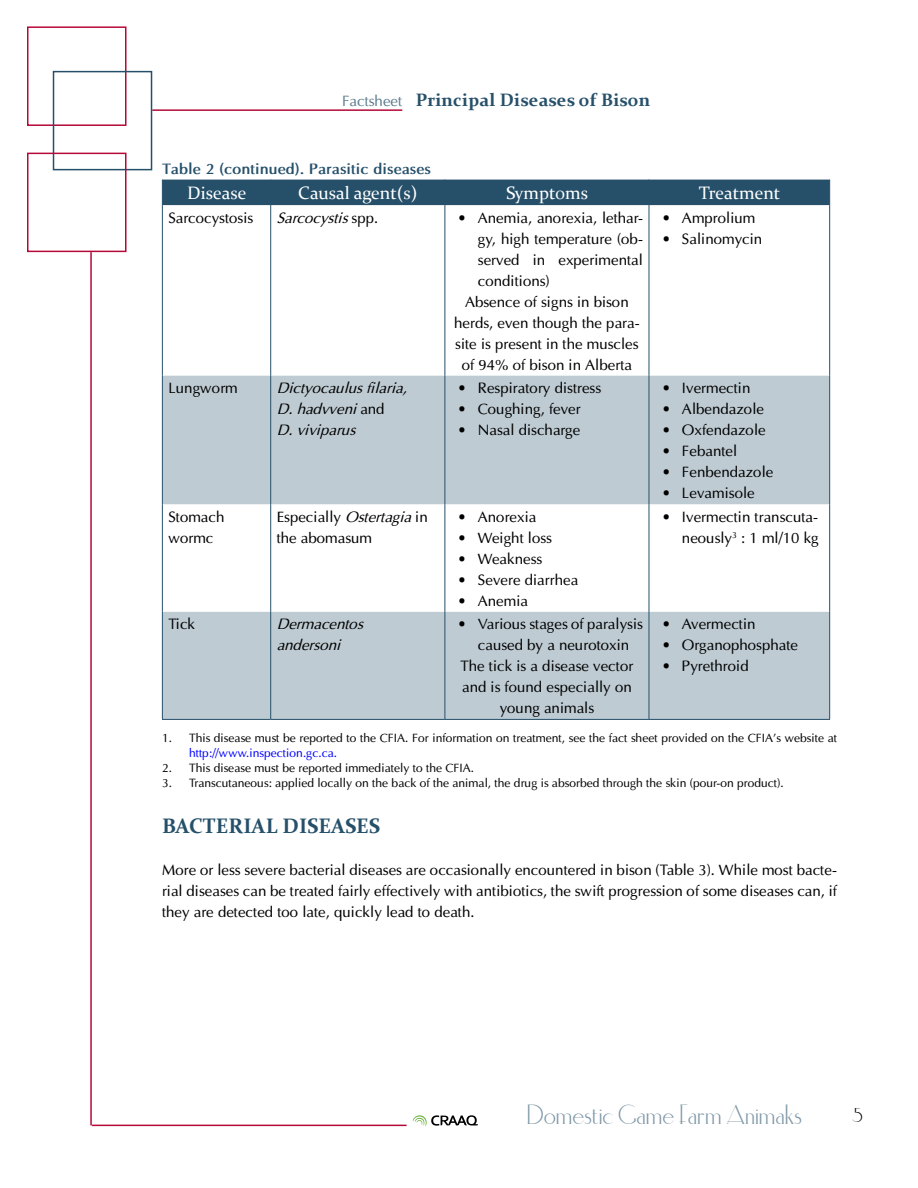
<style>
.page{position:relative;width:918px;height:1188px;background:#fff}
.page>*{position:absolute;margin:0;border:0;box-sizing:border-box;transform-origin:0 0}
.t1{font:27px "Elisia";color:#7d96a6}
.t2{font:700 21px "Constantia";color:#26506a}
.t3{font:19.5px "Elisia";color:#000}
.t4{font:18px "Constantia";color:#fff}
.t5{font:700 18px "Constantia";letter-spacing:.01em;color:#26506a}
.t6{font:15px/21px "Optima";color:#000}
.t7{font:italic 15px/21px "Optima";color:#000}
.t8{font:700 15px "Optima";color:#26506a}
.t9{font:12px "Optima";color:#000}
.t10{font:12px "Optima";color:#00f}
.s1{font-family:"Optima";font-weight:400;font-size:15px;color:#5c7c8f}
.s2{font-style:normal}
.s3{font-style:italic}
</style>
<div class="page">
<hr style="left:90px;top:252px;width:2px;height:873px;background:#b50938">
<hr style="left:92px;top:1125px;width:315px;height:1px;background:#b50938">
<svg style="left:413px;top:1115px;width:65px;height:11px"></svg>
<hr style="left:152px;top:109px;width:250px;height:2px;background:#b50938">
<div style="left:27px;top:26px;width:100px;height:100px;border:2px solid #b50938"></div>
<div style="left:53px;top:71px;width:99px;height:99px;border:2px solid #26506a"></div>
<div style="left:27px;top:153px;width:100px;height:99px;border:2px solid #b50938"></div>
<svg style="left:163px;top:376px;width:666px;height:343px;fill:#becbd2"></svg>
<hr style="left:162px;top:205px;width:1px;height:171px;background:#26506a">
<hr style="left:270px;top:205px;width:1px;height:171px;background:#26506a">
<hr style="left:445px;top:205px;width:1px;height:171px;background:#26506a">
<hr style="left:649px;top:205px;width:1px;height:171px;background:#26506a">
<hr style="left:829px;top:205px;width:1px;height:171px;background:#26506a">
<hr style="left:162px;top:376px;width:1px;height:128px;background:#26506a">
<hr style="left:270px;top:376px;width:1px;height:128px;background:#26506a">
<hr style="left:445px;top:376px;width:1px;height:128px;background:#26506a">
<hr style="left:649px;top:376px;width:1px;height:128px;background:#26506a">
<hr style="left:829px;top:376px;width:1px;height:128px;background:#26506a">
<hr style="left:162px;top:504px;width:1px;height:108px;background:#26506a">
<hr style="left:270px;top:504px;width:1px;height:108px;background:#26506a">
<hr style="left:445px;top:504px;width:1px;height:108px;background:#26506a">
<hr style="left:649px;top:504px;width:1px;height:108px;background:#26506a">
<hr style="left:829px;top:504px;width:1px;height:108px;background:#26506a">
<div style="left:162px;top:180px;width:668px;height:25px;background:#26506a"></div>
<hr style="left:162px;top:612px;width:1px;height:107px;background:#26506a">
<hr style="left:270px;top:612px;width:1px;height:107px;background:#26506a">
<hr style="left:445px;top:612px;width:1px;height:107px;background:#26506a">
<hr style="left:649px;top:612px;width:1px;height:107px;background:#26506a">
<hr style="left:829px;top:612px;width:1px;height:107px;background:#26506a">
<hr style="left:162px;top:719px;width:109px;height:1px;background:#26506a">
<hr style="left:271px;top:719px;width:174px;height:1px;background:#26506a">
<hr style="left:445px;top:719px;width:204px;height:1px;background:#26506a">
<hr style="left:649px;top:719px;width:181px;height:1px;background:#26506a">
<p class="t5" style="left:342px;top:88px;width:310px"><span class="s1">Factsheet</span> Principal Diseases of Bison</p>
<p class="t8" style="left:162px;top:159px;width:270px">Table 2 (continued). Parasitic diseases</p>
<p class="t4" style="left:187px;top:181px;width:61px">Disease</p>
<p class="t4" style="left:298px;top:181px;width:121px">Causal agent(s)</p>
<p class="t4" style="left:506px;top:181px;width:83px">Symptoms</p>
<p class="t4" style="left:699px;top:181px;width:83px">Treatment</p>
<p class="t6" style="left:168px;top:207px;width:86px">Sarcocystosis</p>
<p class="t7" style="left:277px;top:207px;width:103px">Sarcocystis <span class="s2">spp.</span></p>
<p class="t6" style="left:458px;top:207px;width:187px">∙ Anemia, anorexia, lethar-</p>
<p class="t6" style="left:478px;top:228px;width:167px">gy, high temperature (ob-</p>
<p class="t6" style="left:478px;top:249px;width:167px">served in experimental</p>
<p class="t6" style="left:478px;top:270px;width:73px">conditions)</p>
<p class="t6" style="left:465px;top:291px;width:165px">Absence of signs in bison</p>
<p class="t6" style="left:454px;top:312px;width:187px">herds, even though the para-</p>
<p class="t6" style="left:455px;top:333px;width:185px">site is present in the muscles</p>
<p class="t6" style="left:462px;top:354px;width:172px">of 94% of bison in Alberta</p>
<p class="t6" style="left:662px;top:207px;width:102px">∙ Amprolium ∙ Salinomycin</p>
<p class="t6" style="left:168px;top:378px;width:71px">Lungworm</p>
<p class="t7" style="left:277px;top:378px;width:132px">Dictyocaulus filaria,<br>D. hadvveni <span class="s2">and<br></span>D. viviparus</p>
<p class="t6" style="left:458px;top:378px;width:145px">∙ Respiratory distress ∙ Coughing, fever<br>∙ Nasal discharge</p>
<p class="t6" style="left:662px;top:378px;width:113px">∙ Ivermectin<br>∙ Albendazole<br>∙ Oxfendazole ∙ Febantel<br>∙ Fenbendazole ∙ Levamisole</p>
<p class="t6" style="left:168px;top:506px;width:58px">Stomach wormc</p>
<p class="t6" style="left:277px;top:506px;width:153px">Especially <span class="s3">Ostertagia</span> in the abomasum</p>
<p class="t6" style="left:458px;top:506px;width:122px">∙ Anorexia<br>∙ Weight loss<br>∙ Weakness<br>∙ Severe diarrhea ∙ Anemia</p>
<p class="t6" style="left:662px;top:506px;width:159px;text-align:right">∙ Ivermectin transcuta&shy;neously<sup>3</sup> : 1 ml/10 kg</p>
<p class="t6" style="left:168px;top:614px;width:28px">Tick</p>
<p class="t7" style="left:277px;top:614px;width:88px">Dermacentos andersoni</p>
<p class="t6" style="left:458px;top:614px;width:187px;text-align:center">∙ Various stages of paralysis caused by a neurotoxin<br>The tick is a disease vector and is found especially on young animals</p>
<p class="t6" style="left:662px;top:614px;width:138px">∙ Avermectin<br>∙ Organophosphate ∙ Pyrethroid</p>
<p class="t9" style="left:162px;top:730px;width:677px">1. This disease must be reported to the CFIA. For information on treatment, see the fact sheet provided on the CFIA’s website at</p>
<p class="t10" style="left:189px;top:745px;width:150px">http://www.inspection.gc.ca.</p>
<p class="t9" style="left:162px;top:760px;width:314px">2. This disease must be reported immediately to the CFIA.</p>
<p class="t9" style="left:162px;top:775px;width:623px">3. Transcutaneous: applied locally on the back of the animal, the drug is absorbed through the skin (pour-on product).</p>
<h2 class="t2" style="left:162px;top:812px;width:219px">BACTERIAL DISEASES</h2>
<p class="t6" style="left:162px;top:859px;width:677px;text-align:justify">More or less severe bacterial diseases are occasionally encountered in bison (Table 3). While most bacte&shy;rial diseases can be treated fairly effectively with antibiotics, the swift progression of some diseases can, if they are detected too late, quickly lead to death.</p>
<h1 class="t1" style="left:527px;top:1102px;width:277px">Domestic Game Farm Animaks</h1>
<h3 class="t3" style="left:852px;top:1106px;width:12px">5</h3>
</div>
